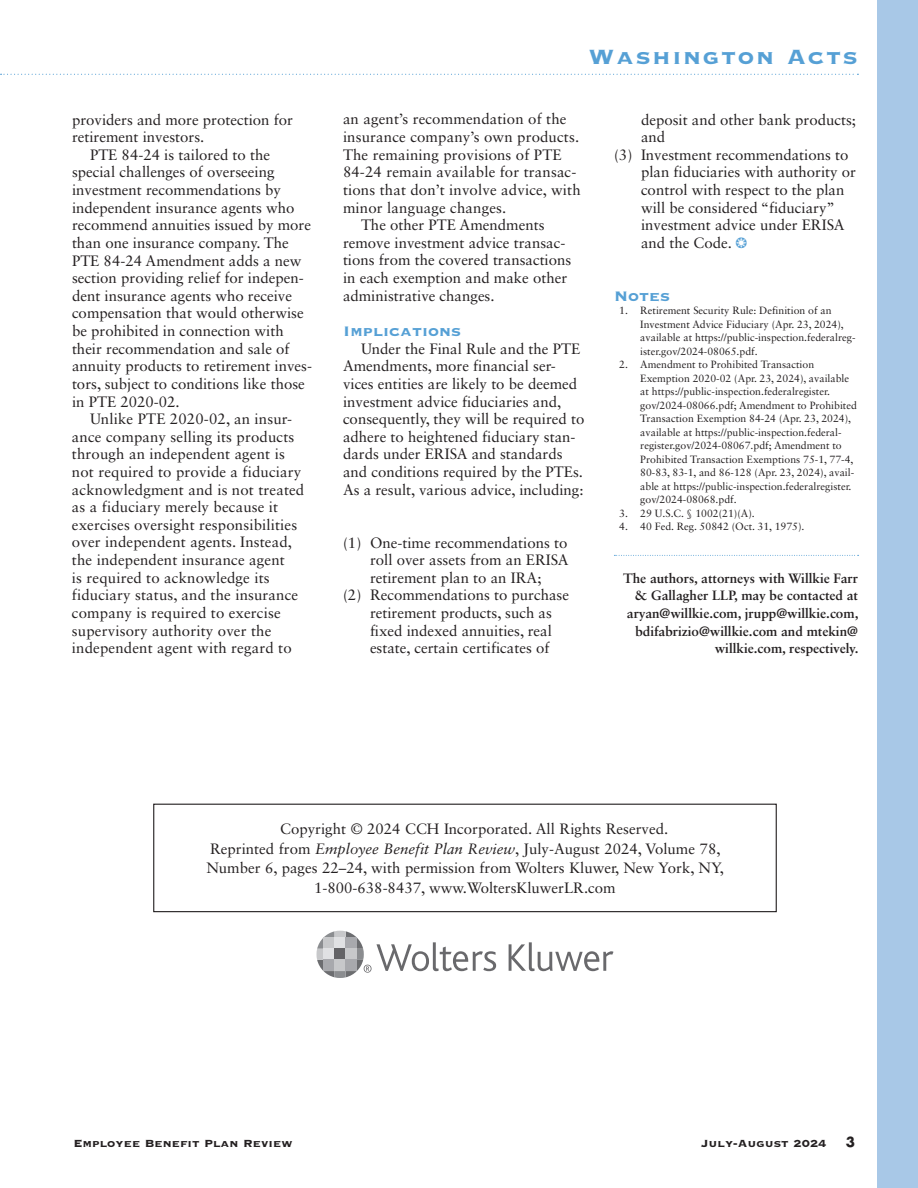
<style>
.page{position:relative;width:918px;height:1188px;background:#fff}
.page>*{position:absolute;margin:0;border:0;box-sizing:border-box;transform-origin:0 0}
.t1{font:27px "Copperplate Gothic Std 33 BC";letter-spacing:.065em;color:#56a0d5}
.t2{font:18px "Copperplate Gothic Std 33 BC";color:#56a0d5}
.t3{font:15px/17.7px "Sabon LT Std";color:#231f20}
.t4{font:700 13.5px/17.7px "Sabon LT Std";color:#231f20;text-align:right}
.t5{font:13.5px "Copperplate Gothic Std 33 BC";color:#231f20}
.t6{font:700 13.5px "Futura Std";color:#231f20}
.t7{font:10.5px/13.5px "Sabon LT Std";color:#231f20}
.s1{color:#56a0d5}
.s2{font-style:italic}
</style>
<div class="page">
<svg style="left:1px;top:74px;width:857px;height:1px"></svg>
<div style="left:877px;top:0;width:41px;height:1188px;background:#a8c8e7"></div>
<svg style="left:614px;top:555px;width:245px;height:1px"></svg>
<div style="left:153px;top:804px;width:624px;height:108px;border:1px solid #231f20"></div>
<svg style="left:509px;top:942px;width:104px;height:29px"></svg>
<svg style="left:316px;top:931px;width:180px;height:47px"></svg>
<p class="t3" style="left:72px;top:110px;width:222px">providers and more protection for</p>
<p class="t3" style="left:72px;top:128px;width:134px">retirement investors.</p>
<p class="t3" style="left:90px;top:146px;width:182px">PTE 84-24 is tailored to the</p>
<p class="t3" style="left:72px;top:163px;width:204px">special challenges of overseeing</p>
<p class="t3" style="left:72px;top:181px;width:211px">investment recommendations by</p>
<p class="t3" style="left:72px;top:198px;width:224px">independent insurance agents who</p>
<p class="t3" style="left:72px;top:216px;width:241px">recommend annuities issued by more</p>
<p class="t3" style="left:72px;top:234px;width:218px">than one insurance company. The</p>
<p class="t3" style="left:72px;top:251px;width:231px">PTE 84-24 Amendment adds a new</p>
<p class="t3" style="left:72px;top:269px;width:233px">section providing relief for indepen-</p>
<p class="t3" style="left:72px;top:287px;width:222px">dent insurance agents who receive</p>
<p class="t3" style="left:72px;top:304px;width:233px">compensation that would otherwise</p>
<p class="t3" style="left:72px;top:322px;width:213px">be prohibited in connection with</p>
<p class="t3" style="left:72px;top:339px;width:219px">their recommendation and sale of</p>
<p class="t3" style="left:72px;top:357px;width:242px">annuity products to retirement inves-</p>
<p class="t3" style="left:72px;top:375px;width:234px">tors, subject to conditions like those</p>
<p class="t3" style="left:72px;top:392px;width:109px">in PTE 2020-02.</p>
<p class="t3" style="left:90px;top:410px;width:204px">Unlike PTE 2020-02, an insur-</p>
<p class="t3" style="left:72px;top:428px;width:224px">ance company selling its products</p>
<p class="t3" style="left:72px;top:445px;width:214px">through an independent agent is</p>
<p class="t3" style="left:72px;top:463px;width:231px">not required to provide a fiduciary</p>
<p class="t3" style="left:72px;top:480px;width:234px">acknowledgment and is not treated</p>
<p class="t3" style="left:72px;top:498px;width:208px">as a fiduciary merely because it</p>
<p class="t3" style="left:72px;top:516px;width:227px">exercises oversight responsibilities</p>
<p class="t3" style="left:72px;top:533px;width:222px">over independent agents. Instead,</p>
<p class="t3" style="left:72px;top:551px;width:214px">the independent insurance agent</p>
<p class="t3" style="left:72px;top:569px;width:199px">is required to acknowledge its</p>
<p class="t3" style="left:72px;top:586px;width:228px">fiduciary status, and the insurance</p>
<p class="t3" style="left:72px;top:604px;width:210px">company is required to exercise</p>
<p class="t3" style="left:72px;top:621px;width:201px">supervisory authority over the</p>
<p class="t3" style="left:72px;top:639px;width:221px">independent agent with regard to</p>
<h1 class="t1" style="left:589px;top:43px;width:271px">Washington Acts</h1>
<p class="t3" style="left:343px;top:110px;width:225px">an agent’s recommendation of the</p>
<p class="t3" style="left:343px;top:128px;width:238px">insurance company’s own products.</p>
<p class="t3" style="left:343px;top:146px;width:220px">The remaining provisions of PTE</p>
<p class="t3" style="left:343px;top:163px;width:235px">84-24 remain available for transac-</p>
<p class="t3" style="left:343px;top:181px;width:239px">tions that don’t involve advice, with</p>
<p class="t3" style="left:343px;top:198px;width:165px">minor language changes.</p>
<p class="t3" style="left:361px;top:216px;width:185px">The other PTE Amendments</p>
<p class="t3" style="left:343px;top:234px;width:224px">remove investment advice transac-</p>
<p class="t3" style="left:343px;top:251px;width:230px">tions from the covered transactions</p>
<p class="t3" style="left:343px;top:269px;width:226px">in each exemption and make other</p>
<p class="t3" style="left:343px;top:287px;width:153px">administrative changes.</p>
<p class="t2" style="left:343px;top:322px;width:120px">Implications</p>
<p class="t3" style="left:343px;top:339px;width:243px;text-indent:18px">Under the Final Rule and the PTE Amendments, more financial ser&shy;vices entities are likely to be deemed investment advice fiduciaries and, consequently, they will be required to adhere to heightened fiduciary stan&shy;dards under ERISA and standards and conditions required by the PTEs.<br>As a result, various advice, including:</p>
<p class="t3" style="left:343px;top:533px;width:226px">(1) One-time recommendations to</p>
<p class="t3" style="left:370px;top:551px;width:200px">roll over assets from an ERISA</p>
<p class="t3" style="left:370px;top:569px;width:173px">retirement plan to an IRA;</p>
<p class="t3" style="left:343px;top:586px;width:228px">(2) Recommendations to purchase</p>
<p class="t3" style="left:370px;top:604px;width:183px">retirement products, such as</p>
<p class="t3" style="left:370px;top:621px;width:183px">fixed indexed annuities, real</p>
<p class="t3" style="left:370px;top:639px;width:181px">estate, certain certificates of</p>
<p class="t3" style="left:641px;top:110px;width:217px">deposit and other bank products;</p>
<p class="t3" style="left:641px;top:128px;width:26px">and</p>
<p class="t3" style="left:614px;top:146px;width:236px">(3) Investment recommendations to</p>
<p class="t3" style="left:641px;top:163px;width:217px">plan fiduciaries with authority or</p>
<p class="t3" style="left:641px;top:181px;width:205px">control with respect to the plan</p>
<p class="t3" style="left:641px;top:198px;width:195px">will be considered “fiduciary”</p>
<p class="t3" style="left:641px;top:216px;width:205px">investment advice under ERISA</p>
<p class="t3" style="left:641px;top:234px;width:108px">and the Code. <span class="s1">❂</span></p>
<p class="t2" style="left:614px;top:287px;width:58px">Notes</p>
<p class="t7" style="left:640px;top:304px;width:217px;text-indent:-21px">1. Retirement Security Rule: Definition of an Investment Advice Fiduciary (Apr. 23, 2024), available at https://public-inspection.federalreg&shy;ister.gov/2024-08065.pdf.</p>
<p class="t7" style="left:640px;top:358px;width:218px;text-indent:-21px">2. Amendment to Prohibited Transaction Exemption 2020-02 (Apr. 23, 2024), available at https://public-inspection.federalregister. gov/2024-08066.pdf; Amendment to Prohibited Transaction Exemption 84-24 (Apr. 23, 2024), available at https://public-inspection.federal&shy;register.gov/2024-08067.pdf; Amendment to Prohibited Transaction Exemptions 75-1, 77-4, 80-83, 83-1, and 86-128 (Apr. 23, 2024), avail&shy;able at https://public-inspection.federalregister. gov/2024-08068.pdf.</p>
<p class="t7" style="left:619px;top:506px;width:137px">3. 29 U.S.C. § 1002(21)(A).</p>
<p class="t7" style="left:619px;top:520px;width:187px">4. 40 Fed. Reg. 50842 (Oct. 31, 1975).</p>
<p class="t4" style="left:623px;top:569px;width:237px">The authors, attorneys with Willkie Farr &amp; Gallagher LLP, may be contacted at aryan@willkie.com, jrupp@willkie.com, bdifabrizio@willkie.com and mtekin@ willkie.com, respectively.</p>
<p class="t3" style="left:280px;top:820px;width:390px">Copyright © 2024 CCH Incorporated. All Rights Reserved.</p>
<p class="t3" style="left:210px;top:840px;width:512px">Reprinted from <span class="s2">Employee Benefit Plan Review</span>, July-August 2024, Volume 78,</p>
<p class="t3" style="left:206px;top:859px;width:519px">Number 6, pages 22–24, with permission from Wolters Kluwer, New York, NY,</p>
<p class="t3" style="left:314px;top:879px;width:303px">1-800-638-8437, www.WoltersKluwerLR.com</p>
<p class="t5" style="left:74px;top:1136px;width:221px">Employee Benefit Plan Review</p>
<p class="t5" style="left:701px;top:1136px;width:127px">July-August 2024</p>
<p class="t6" style="left:846px;top:1133px;width:11px">3</p>
</div>
